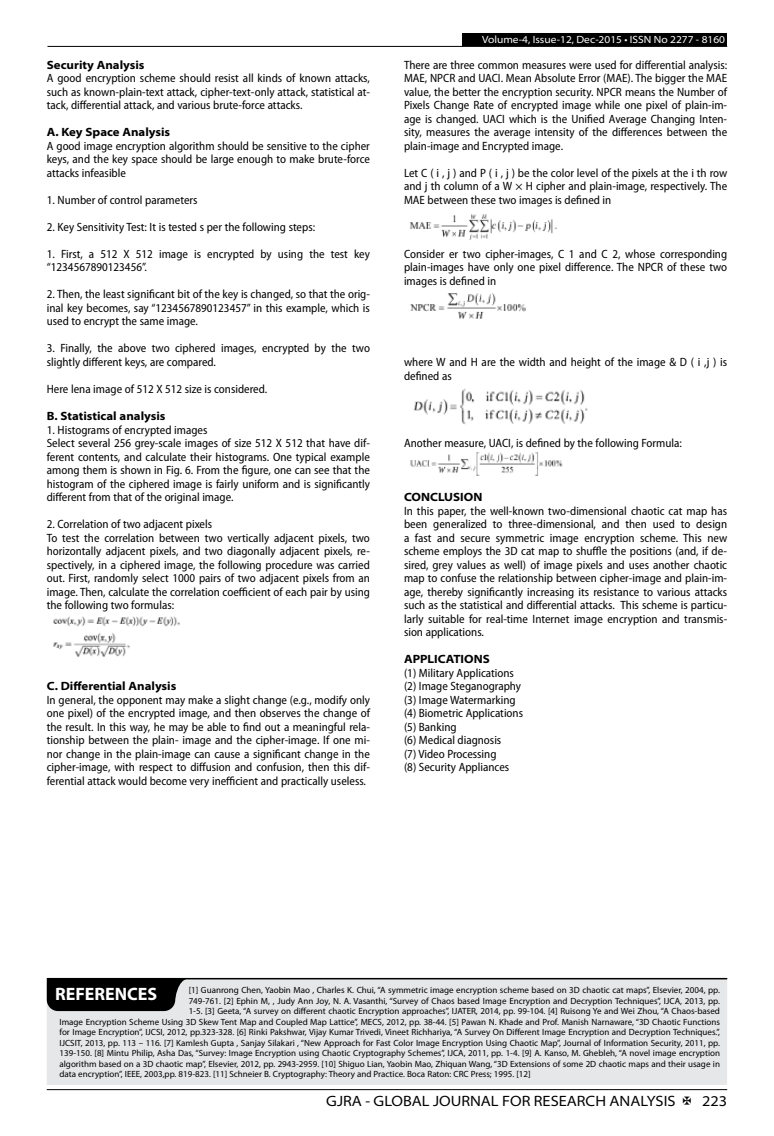
<style>
.page{position:relative;width:774px;height:1136px;background:#fff}
.page>*{position:absolute;margin:0;border:0;box-sizing:border-box;transform-origin:0 0}
.t1{font:700 18px "Myriad Pro";color:#fff}
.t2{font:semi-expanded 15px "Myriad Pro";color:#000}
.t3{font:semi-condensed 12px/13.5px "Myriad Pro";color:#000;text-align:justify}
.t4{font:700 semi-expanded 12px "Myriad Pro";color:#000}
.t5{font:semi-expanded 10.5px "Myriad Pro";color:#fff}
.t6{font:9px "Myriad Pro";color:#000}
</style>
<div class="page">
<hr style="left:47px;top:1089px;width:680px;height:1px;background:#000">
<div style="left:462px;top:33px;width:265px;height:13px;background:#000"></div>
<hr style="left:47px;top:46px;width:680px;height:1px;background:#000">
<div style="left:47px;top:979px;width:680px;height:105px;background:#e6e7e8"></div>
<hr style="left:48px;top:977px;width:679px;height:2px;background:#000">
<svg style="left:47px;top:978px;width:142px;height:32px;background:#131414"></svg>
<img style="left:53px;top:616px;width:127px;height:41px">
<img style="left:410px;top:214px;width:147px;height:26px">
<img style="left:410px;top:293px;width:116px;height:26px">
<img style="left:413px;top:388px;width:175px;height:36px">
<img style="left:410px;top:452px;width:153px;height:24px">
<p class="t4" style="left:47px;top:58px;width:99px">Security Analysis</p>
<p class="t3" style="left:47px;top:72px;width:325px">A good encryption scheme should resist all kinds of known attacks, such as known-plain-text attack, cipher-text-only attack, statistical at&shy;tack, differential attack, and various brute-force attacks.</p>
<p class="t4" style="left:47px;top:125px;width:125px">A. Key Space Analysis</p>
<p class="t3" style="left:47px;top:139px;width:325px">A good image encryption algorithm should be sensitive to the cipher keys, and the key space should be large enough to make brute-force attacks infeasible</p>
<p class="t3" style="left:47px;top:193px;width:152px">1. Number of control parameters</p>
<p class="t3" style="left:47px;top:220px;width:270px">2. Key Sensitivity Test: It is tested s per the following steps:</p>
<p class="t3" style="left:47px;top:247px;width:325px">1. First, a 512 X 512 image is encrypted by using the test key ‘‘1234567890123456’’.</p>
<p class="t3" style="left:47px;top:288px;width:325px">2. Then, the least significant bit of the key is changed, so that the orig&shy;inal key becomes, say ‘‘1234567890123457’’ in this example, which is used to encrypt the same image.</p>
<p class="t3" style="left:47px;top:342px;width:325px">3. Finally, the above two ciphered images, encrypted by the two slightly different keys, are compared.</p>
<p class="t3" style="left:47px;top:382px;width:222px">Here lena image of 512 X 512 size is considered.</p>
<p class="t4" style="left:47px;top:409px;width:120px">B. Statistical analysis</p>
<p class="t3" style="left:47px;top:423px;width:325px;text-align:left">1. Histograms of encrypted images<br>Select several 256 grey-scale images of size 512 X 512 that have dif&shy;ferent contents, and calculate their histograms. One typical example among them is shown in Fig. 6. From the figure, one can see that the histogram of the ciphered image is fairly uniform and is significantly different from that of the original image.</p>
<p class="t3" style="left:47px;top:517px;width:325px;text-align:left">2. Correlation of two adjacent pixels<br>To test the correlation between two vertically adjacent pixels, two horizontally adjacent pixels, and two diagonally adjacent pixels, re&shy;spectively, in a ciphered image, the following procedure was carried out. First, randomly select 1000 pairs of two adjacent pixels from an image. Then, calculate the correlation coefficient of each pair by using the following two formulas:</p>
<p class="t4" style="left:47px;top:679px;width:131px">C. Differential Analysis</p>
<p class="t3" style="left:47px;top:693px;width:325px">In general, the opponent may make a slight change (e.g., modify only one pixel) of the encrypted image, and then observes the change of the result. In this way, he may be able to find out a meaningful rela&shy;tionship between the plain- image and the cipher-image. If one mi&shy;nor change in the plain-image can cause a significant change in the cipher-image, with respect to diffusion and confusion, then this dif&shy;ferential attack would become very inefficient and practically useless.</p>
<p class="t5" style="left:482px;top:34px;width:244px">Volume-4, Issue-12, Dec-2015 • ISSN No 2277 - 8160</p>
<p class="t3" style="left:404px;top:58px;width:325px">There are three common measures were used for differential analysis:<br>MAE, NPCR and UACI. Mean Absolute Error (MAE). The bigger the MAE value, the better the encryption security. NPCR means the Number of Pixels Change Rate of encrypted image while one pixel of plain-im&shy;age is changed. UACI which is the Unified Average Changing Inten&shy;sity, measures the average intensity of the differences between the plain-image and Encrypted image.</p>
<p class="t3" style="left:404px;top:166px;width:325px">Let C ( i , j ) and P ( i , j ) be the color level of the pixels at the i th row and j th column of a W × H cipher and plain-image, respectively. The MAE between these two images is defined in</p>
<p class="t3" style="left:404px;top:247px;width:325px">Consider er two cipher-images, C 1 and C 2, whose corresponding plain-images have only one pixel difference. The NPCR of these two images is defined in</p>
<p class="t3" style="left:404px;top:355px;width:325px">where W and H are the width and height of the image &amp; D ( i ,j ) is defined as</p>
<p class="t3" style="left:404px;top:436px;width:279px">Another measure, UACI, is defined by the following Formula:</p>
<p class="t4" style="left:404px;top:490px;width:80px">CONCLUSION</p>
<p class="t3" style="left:404px;top:504px;width:325px">In this paper, the well-known two-dimensional chaotic cat map has been generalized to three-dimensional, and then used to design a fast and secure symmetric image encryption scheme. This new scheme employs the 3D cat map to shuffle the positions (and, if de&shy;sired, grey values as well) of image pixels and uses another chaotic map to confuse the relationship between cipher-image and plain-im&shy;age, thereby significantly increasing its resistance to various attacks such as the statistical and differential attacks. This scheme is particu&shy;larly suitable for real-time Internet image encryption and transmis&shy;sion applications.</p>
<p class="t4" style="left:404px;top:652px;width:87px">APPLICATIONS</p>
<p class="t3" style="left:404px;top:666px;width:121px;text-align:left">(1) Military Applications (2) Image Steganography (3) Image Watermarking (4) Biometric Applications (5) Banking<br>(6) Medical diagnosis<br>(7) Video Processing<br>(8) Security Appliances</p>
<h1 class="t1" style="left:55px;top:983px;width:104px">REFERENCES</h1>
<p class="t6" style="left:189px;top:985px;width:533px">[1] Guanrong Chen, Yaobin Mao , Charles K. Chui, “A symmetric image encryption scheme based on 3D chaotic cat maps”, Elsevier, 2004, pp.</p>
<p class="t6" style="left:189px;top:995px;width:533px">749-761. [2] Ephin M, , Judy Ann Joy, N. A. Vasanthi, “Survey of Chaos based Image Encryption and Decryption Techniques”, IJCA, 2013, pp.</p>
<p class="t6" style="left:189px;top:1006px;width:533px">1-5. [3] Geeta, “A survey on different chaotic Encryption approaches”, IJATER, 2014, pp. 99-104. [4] Ruisong Ye and Wei Zhou, “A Chaos-based</p>
<p class="t6" style="left:60px;top:1016px;width:662px">Image Encryption Scheme Using 3D Skew Tent Map and Coupled Map Lattice”, MECS, 2012, pp. 38-44. [5] Pawan N. Khade and Prof. Manish Narnaware, “3D Chaotic Functions</p>
<p class="t6" style="left:60px;top:1027px;width:662px">for Image Encryption”, IJCSI, 2012, pp.323-328. [6] Rinki Pakshwar, Vijay Kumar Trivedi, Vineet Richhariya, “A Survey On Different Image Encryption and Decryption Techniques.”,</p>
<p class="t6" style="left:60px;top:1037px;width:662px">IJCSIT, 2013, pp. 113 – 116. [7] Kamlesh Gupta , Sanjay Silakari , “New Approach for Fast Color Image Encryption Using Chaotic Map”, Journal of Information Security, 2011, pp.</p>
<p class="t6" style="left:60px;top:1048px;width:662px">139-150. [8] Mintu Philip, Asha Das, “Survey: Image Encryption using Chaotic Cryptography Schemes”, IJCA, 2011, pp. 1-4. [9] A. Kanso, M. Ghebleh, “A novel image encryption</p>
<p class="t6" style="left:60px;top:1058px;width:662px">algorithm based on a 3D chaotic map”, Elsevier, 2012, pp. 2943-2959. [10] Shiguo Lian, Yaobin Mao, Zhiquan Wang, “3D Extensions of some 2D chaotic maps and their usage in</p>
<p class="t6" style="left:60px;top:1069px;width:473px">data encryption”, IEEE, 2003,pp. 819-823. [11] Schneier B. Cryptography: Theory and Practice. Boca Raton: CRC Press; 1995. [12]</p>
<p class="t2" style="left:326px;top:1092px;width:351px">GJRA - GLOBAL JOURNAL FOR RESEARCH ANALYSIS</p>
<p class="t2" style="left:702px;top:1092px;width:27px">223</p>
</div>
